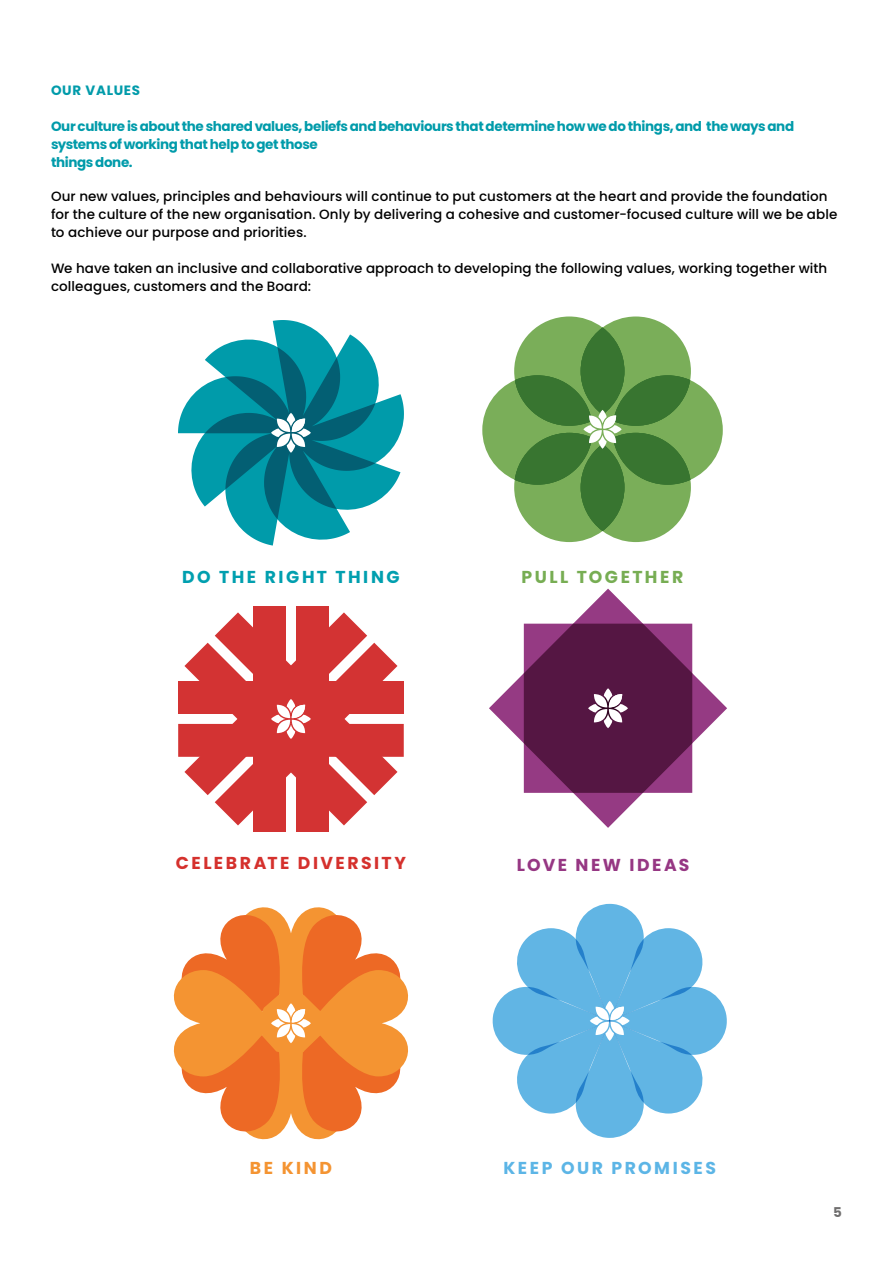
<style>
.page{position:relative;width:893px;height:1263px;background:#fff}
.page>*{position:absolute;margin:0;border:0;box-sizing:border-box;transform-origin:0 0}
.t1{font:700 17.25px "Poppins";letter-spacing:.145em;color:#d5312d}
.t2{font:700 17.25px "Poppins";letter-spacing:.15em;color:#009faf}
.t3{font:700 17.25px "Poppins";letter-spacing:.145em;color:#5cb5e6}
.t4{font:700 17.25px "Poppins";letter-spacing:.14em;color:#77ad53}
.t5{font:700 17.25px "Poppins";letter-spacing:.14em;color:#963783}
.t6{font:700 17.25px "Poppins";letter-spacing:.155em;color:#f49432}
.t7{font:500 13.5px/18px "Poppins";letter-spacing:.005em;color:#000}
.t8{font:700 13.5px/18px "Poppins";letter-spacing:-.03em;color:#009baa}
.t9{font:700 13.5px "Poppins";letter-spacing:.05em;color:#009baa}
.t10{font:700 13.5px "Poppins";color:#706f6f}
</style>
<div class="page">
<svg style="left:178px;top:320px;width:226px;height:226px"></svg>
<svg style="left:205px;top:347px;width:170px;height:172px;background:#128c9c"></svg>
<svg style="left:482px;top:316px;width:241px;height:226px;fill:#7aae59"></svg>
<div style="left:581px;top:327px;width:43px;height:88px;background:#387530;border-radius:50%"></div>
<div style="left:581px;top:444px;width:43px;height:87px;background:#387530;border-radius:50%"></div>
<svg style="left:515px;top:375px;width:175px;height:110px;background:#518942"></svg>
<svg style="left:492px;top:904px;width:235px;height:234px"></svg>
<svg style="left:173px;top:907px;width:236px;height:233px"></svg>
<div style="left:253px;top:606px;width:33px;height:226px;background:#d33333"></div>
<div style="left:296px;top:606px;width:33px;height:226px;background:#d33333"></div>
<div style="left:178px;top:681px;width:226px;height:33px;background:#d33333"></div>
<div style="left:178px;top:724px;width:226px;height:33px;background:#d33333"></div>
<svg style="left:184px;top:612px;width:213px;height:213px"></svg>
<svg style="left:489px;top:589px;width:238px;height:239px"></svg>
<svg style="left:524px;top:624px;width:168px;height:169px;background:#632152"></svg>
<p class="t9" style="left:51px;top:82px;width:91px">OUR VALUES</p>
<p class="t8" style="left:51px;top:117px;width:745px">Our culture is about the shared values, beliefs and behaviours that determine how we do things, and the ways and systems of working that help to get those<br>things done.</p>
<p class="t7" style="left:51px;top:187px;width:788px">Our new values, principles and behaviours will continue to put customers at the heart and provide the foundation for the culture of the new organisation. Only by delivering a cohesive and customer-focused culture will we be able to achieve our purpose and priorities.</p>
<p class="t7" style="left:51px;top:259px;width:778px">We have taken an inclusive and collaborative approach to developing the following values, working together with colleagues, customers and the Board:</p>
<p class="t2" style="left:182px;top:567px;width:219px">DO THE RIGHT THING</p>
<p class="t4" style="left:522px;top:567px;width:163px">PULL TOGETHER</p>
<p class="t1" style="left:176px;top:853px;width:232px">CELEBRATE DIVERSITY</p>
<p class="t5" style="left:517px;top:854px;width:174px">LOVE NEW IDEAS</p>
<p class="t6" style="left:250px;top:1158px;width:84px">BE KIND</p>
<p class="t3" style="left:503px;top:1158px;width:214px">KEEP OUR PROMISES</p>
<p class="t10" style="left:833px;top:1205px;width:10px">5</p>
</div>
